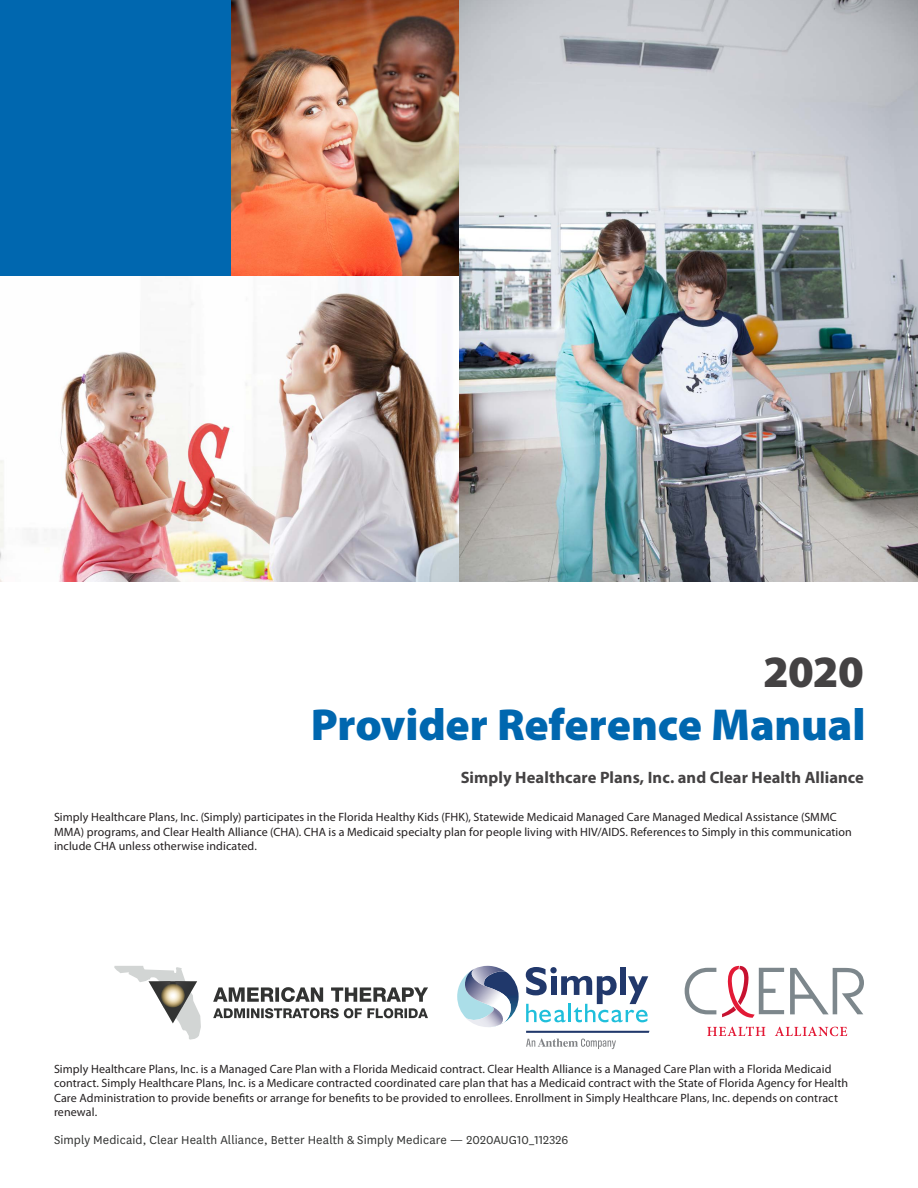
<style>
.page{position:relative;width:918px;height:1188px;background:#fff}
.page>*{position:absolute;margin:0;border:0;box-sizing:border-box;transform-origin:0 0}
.t1{font:900 45px "Myriad Pro";letter-spacing:-.005em;color:#0067af}
.t2{font:900 45px "Myriad Pro";color:#444243}
.t3{font:700 16.5px "Myriad Pro";letter-spacing:.005em;color:#444243}
.t4{font:13.5px "National";letter-spacing:.005em;color:#323332}
.t5{font:12px/14.4px "Myriad Pro";letter-spacing:.005em;color:#231f20}
</style>
<div class="page">
<img style="left:230px;top:0;width:229px;height:276px">
<div style="left:0;top:0;width:230px;height:276px;background:#0067af"></div>
<img style="left:459px;top:0;width:459px;height:581px">
<img style="left:1px;top:276px;width:458px;height:305px">
<svg style="left:526px;top:967px;width:122px;height:55px"></svg>
<svg style="left:457px;top:966px;width:62px;height:61px"></svg>
<svg style="left:526px;top:1031px;width:124px;height:18px"></svg>
<svg style="left:685px;top:968px;width:31px;height:46px"></svg>
<svg style="left:790px;top:968px;width:74px;height:46px"></svg>
<svg style="left:707px;top:1027px;width:58px;height:9px"></svg>
<svg style="left:775px;top:1027px;width:72px;height:9px"></svg>
<svg style="left:722px;top:965px;width:62px;height:53px"></svg>
<svg style="left:213px;top:987px;width:215px;height:31px"></svg>
<svg style="left:114px;top:966px;width:87px;height:74px"></svg>
<svg style="left:160px;top:983px;width:25px;height:25px"></svg>
<p class="t2" style="left:763px;top:646px;width:102px">2020</p>
<p class="t1" style="left:311px;top:699px;width:556px">Provider Reference Manual</p>
<p class="t3" style="left:461px;top:766px;width:405px">Simply Healthcare Plans, Inc. and Clear Health Alliance</p>
<p class="t5" style="left:54px;top:810px;width:799px">Simply Healthcare Plans, Inc. (Simply) participates in the Florida Healthy Kids (FHK), Statewide Medicaid Managed Care Managed Medical Assistance (SMMC<br>MMA) programs, and Clear Health Alliance (CHA). CHA is a Medicaid specialty plan for people living with HIV/AIDS. References to Simply in this communication include CHA unless otherwise indicated.</p>
<p class="t5" style="left:54px;top:1061px;width:796px">Simply Healthcare Plans, Inc. is a Managed Care Plan with a Florida Medicaid contract. Clear Health Alliance is a Managed Care Plan with a Florida Medicaid contract. Simply Healthcare Plans, Inc. is a Medicare contracted coordinated care plan that has a Medicaid contract with the State of Florida Agency for Health Care Administration to provide benefits or arrange for benefits to be provided to enrollees. Enrollment in Simply Healthcare Plans, Inc. depends on contract renewal.</p>
<p class="t4" style="left:54px;top:1131px;width:516px">Simply Medicaid, Clear Health Alliance, Better Health &amp; Simply Medicare — 2020AUG10_112326</p>
</div>
